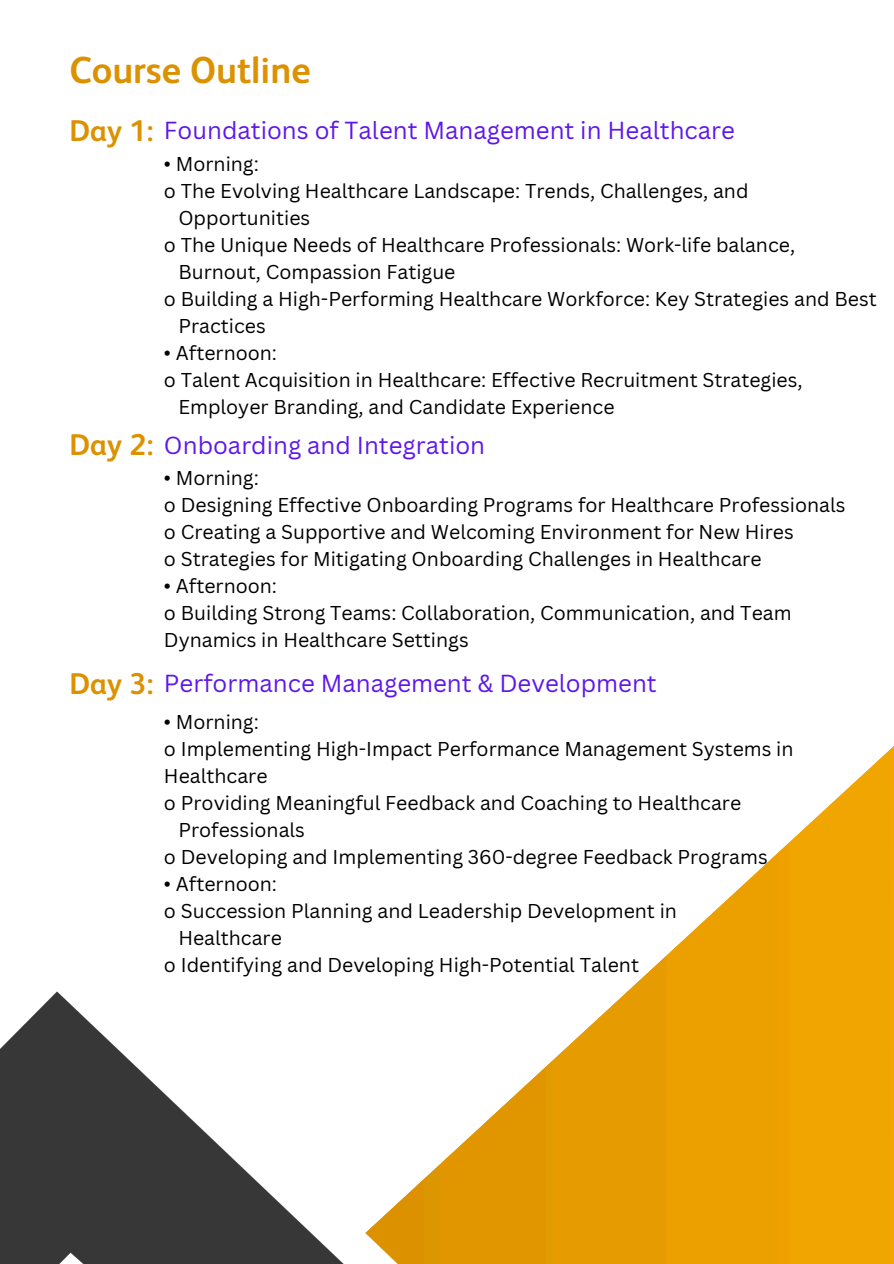
<style>
.page{position:relative;width:894px;height:1264px;background:#fff}
.page>*{position:absolute;margin:0;border:0;box-sizing:border-box;transform-origin:0 0}
.t1{font:700 37.5px "FS Albert Arabic";color:#dc9200}
.t2{font:700 30px "FS Albert Arabic";color:#dc9200}
.t3{font:24px "Canva Sans";color:#5e17eb}
.t4{font:19.5px/27px "Canva Sans";color:#000}
</style>
<div class="page">
<img style="left:0;top:991px;width:893px;height:272px">
<svg style="left:164px;top:747px;width:729px;height:504px"></svg>
<p class="t1" style="left:69px;top:48px;width:243px">Course Outline</p>
<p class="t2" style="left:69px;top:113px;width:86px">Day 1:</p>
<p class="t3" style="left:164px;top:113px;width:572px">Foundations of Talent Management in Healthcare</p>
<p class="t4" style="left:164px;top:150px;width:96px">• Morning:</p>
<p class="t4" style="left:164px;top:177px;width:586px">o The Evolving Healthcare Landscape: Trends, Challenges, and</p>
<p class="t4" style="left:178px;top:204px;width:133px">Opportunities</p>
<p class="t4" style="left:164px;top:231px;width:632px">o The Unique Needs of Healthcare Professionals: Work-life balance,</p>
<p class="t4" style="left:178px;top:258px;width:278px">Burnout, Compassion Fatigue</p>
<p class="t4" style="left:164px;top:285px;width:714px">o Building a High-Performing Healthcare Workforce: Key Strategies and Best</p>
<p class="t4" style="left:178px;top:312px;width:89px">Practices</p>
<h2 class="t4" style="left:164px;top:339px;width:115px">• Afternoon:</h2>
<h3 class="t4" style="left:164px;top:366px;width:640px">o Talent Acquisition in Healthcare: Effective Recruitment Strategies,</h3>
<p class="t4" style="left:178px;top:393px;width:437px">Employer Branding, and Candidate Experience</p>
<p class="t2" style="left:69px;top:427px;width:86px">Day 2:</p>
<p class="t3" style="left:164px;top:428px;width:322px">Onboarding and Integration</p>
<p class="t4" style="left:164px;top:464px;width:96px">• Morning:</p>
<p class="t4" style="left:164px;top:491px;width:682px">o Designing Effective Onboarding Programs for Healthcare Professionals</p>
<p class="t4" style="left:164px;top:518px;width:631px">o Creating a Supportive and Welcoming Environment for New Hires</p>
<h3 class="t4" style="left:164px;top:545px;width:599px">o Strategies for Mitigating Onboarding Challenges in Healthcare</h3>
<p class="t4" style="left:164px;top:572px;width:115px">• Afternoon:</p>
<p class="t4" style="left:164px;top:599px;width:629px">o Building Strong Teams: Collaboration, Communication, and Team<br>Dynamics in Healthcare Settings</p>
<p class="t2" style="left:69px;top:666px;width:86px">Day 3:</p>
<p class="t3" style="left:164px;top:666px;width:494px">Performance Management &amp; Development</p>
<p class="t4" style="left:164px;top:707px;width:96px">• Morning:</p>
<p class="t4" style="left:164px;top:734px;width:631px">o Implementing High-Impact Performance Management Systems in<br>Healthcare</p>
<p class="t4" style="left:164px;top:788px;width:578px">o Providing Meaningful Feedback and Coaching to Healthcare</p>
<p class="t4" style="left:178px;top:815px;width:128px">Professionals</p>
<p class="t4" style="left:164px;top:842px;width:605px">o Developing and Implementing 360-degree Feedback Programs</p>
<p class="t4" style="left:164px;top:869px;width:115px">• Afternoon:</p>
<p class="t4" style="left:164px;top:896px;width:514px">o Succession Planning and Leadership Development in</p>
<p class="t4" style="left:178px;top:923px;width:105px">Healthcare</p>
<p class="t4" style="left:164px;top:950px;width:476px">o Identifying and Developing High-Potential Talent</p>
</div>
